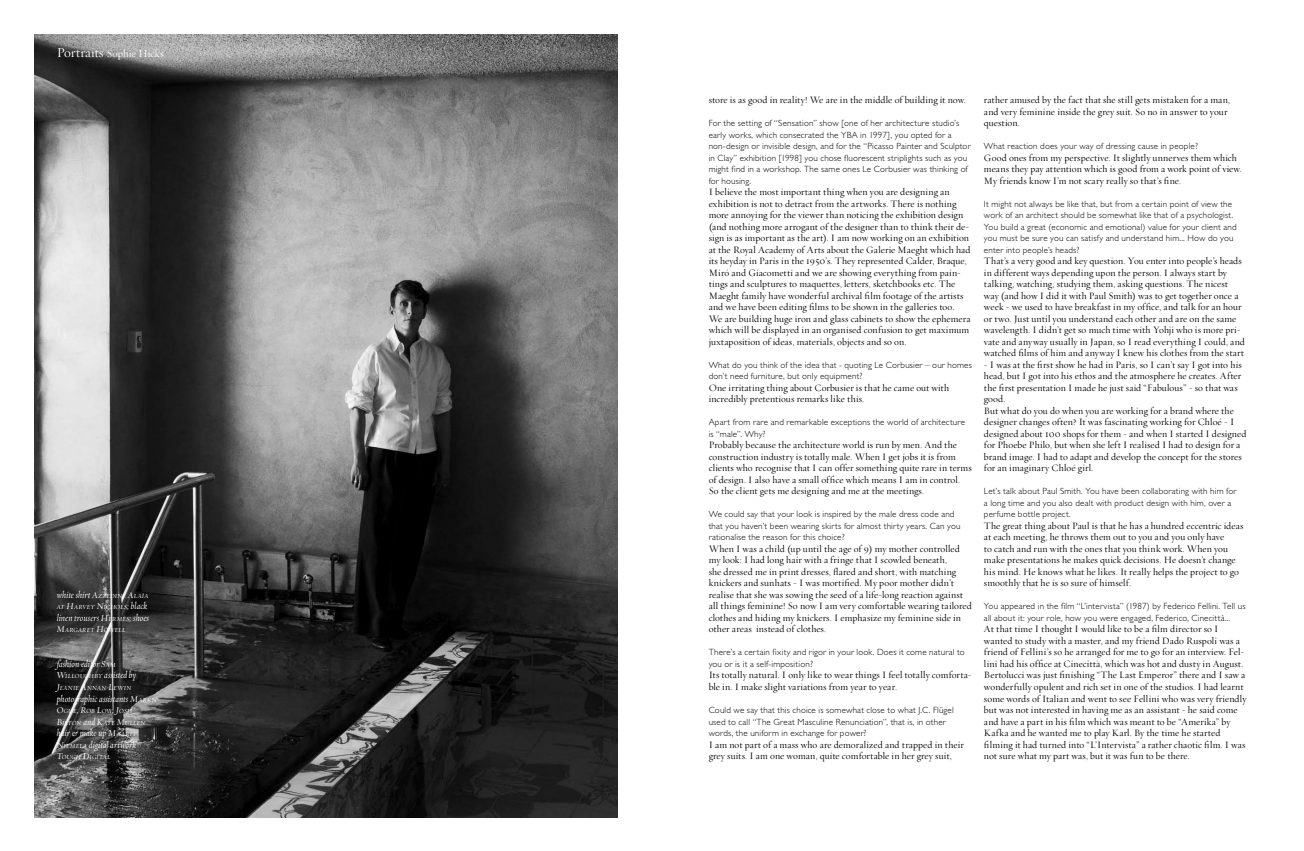
<style>
.page{position:relative;width:1304px;height:851px;background:#fff}
.page>*{position:absolute;margin:0;border:0;box-sizing:border-box;transform-origin:0 0}
.t1{font:11px "Requiem Display HTF Roman";letter-spacing:.005em;color:#fff}
.t2{font:10px/11.5px "Requiem Display HTF Roman";letter-spacing:.01em;color:#000}
.t3{font:10px/11.5px "Requiem Display HTF Italic";letter-spacing:.005em;color:#fff}
.t4{font:300 9px/11.5px "Gill Sans";letter-spacing:.02em;color:#000}
.t5{font:7px/11.5px "Requiem Display HTF Italic";letter-spacing:.005em;color:#fff}
.t6{font:7px "Requiem Display HTF Italic";letter-spacing:-.015em;color:#fff}
.s1{font-size:14px}
.s2{font-size:10px}
.s3{font-style:inherit}
.s4{font-size:7px}
</style>
<div class="page">
<img style="left:34px;top:35px;width:584px;height:782px">
<p class="t1" style="left:57px;top:47px;width:109px"><span class="s1">Portraits</span> Sophie Hicks</p>
<p class="t5" style="left:57px;top:590px;width:94px"><span class="s2">white shirt</span> <span class="s2">A</span>ZZEDINE <span class="s2">A</span>LAÏA<br>AT <span class="s2">H</span>ARVEY <span class="s2">N</span>ICHOLS<span class="s2">;</span> <span class="s2">black</span></p>
<p class="t3" style="left:57px;top:613px;width:94px">linen trousers <span class="s3">H</span><span class="s4">ERMÈS</span><span class="s3">;</span> shoes</p>
<p class="t5" style="left:57px;top:625px;width:70px"><span class="s2">M</span>ARGARET <span class="s2">H</span>OWELL</p>
<p class="t3" style="left:57px;top:659px;width:81px">fashion editor <span class="s3">S</span><span class="s4">AM<br></span><span class="s3">W</span><span class="s4">ILLOUGHB Y</span> assisted by</p>
<p class="t5" style="left:57px;top:682px;width:76px"><span class="s2">J</span>EANIE <span class="s2">A</span>NNAN<span class="s2">-L</span>EWIN</p>
<p class="t3" style="left:57px;top:693px;width:102px">photographic assistants <span class="s3">M</span><span class="s4">ARKN</span></p>
<p class="t5" style="left:57px;top:705px;width:90px"><span class="s2">O</span>GUE<span class="s2">, R</span>OB <span class="s2">L</span>OW<span class="s2">, J</span>OSH<br><span class="s2">B</span>ILTON <span class="s2">and</span> <span class="s2">K</span>ATE <span class="s2">M</span>ULLEN</p>
<p class="t3" style="left:57px;top:728px;width:81px">hair &amp; make up <span class="s3">M</span><span class="s4">AARIT<br></span><span class="s3">N</span><span class="s4">IEMELA</span> digital artwork</p>
<p class="t6" style="left:57px;top:753px;width:56px"><span class="s2">T</span>OUCH <span class="s2">D</span>IGITAL</p>
<p class="t2" style="left:709px;top:94px;width:259px">store is as good in reality! We are in the middle of building it now.</p>
<p class="t4" style="left:709px;top:117px;width:263px">For the setting of “Sensation” show [one of her architecture studio’s early works, which consecrated the YBA in 1997], you opted for a non-design or invisible design, and for the “Picasso Painter and Sculptor in Clay” exhibition [1998] you chose fluorescent striplights such as you might find in a workshop. The same ones Le Corbusier was thinking of for housing.</p>
<p class="t2" style="left:709px;top:186px;width:263px">I believe the most important thing when you are designing an exhibition is not to detract from the artworks. There is nothing more annoying for the viewer than noticing the exhibition design (and nothing more arrogant of the designer than to think their de&shy;sign is as important as the art). I am now working on an exhibition at the Royal Academy of Arts about the Galerie Maeght which had its heyday in Paris in the 1950’s. They represented Calder, Braque, Miró and Giacometti and we are showing everything from pain&shy;tings and sculptures to maquettes, letters, sketchbooks etc. The Maeght family have wonderful archival film footage of the artists and we have been editing films to be shown in the galleries too.<br>We are building huge iron and glass cabinets to show the ephemera which will be displayed in an organised confusion to get maximum juxtaposition of ideas, materials, objects and so on.</p>
<p class="t4" style="left:709px;top:359px;width:265px">What do you think of the idea that - quoting Le Corbusier – our homes don’t need furniture, but only equipment?</p>
<p class="t2" style="left:709px;top:382px;width:242px">One irritating thing about Corbusier is that he came out with incredibly pretentious remarks like this.</p>
<p class="t4" style="left:709px;top:416px;width:258px">Apart from rare and remarkable exceptions the world of architecture is “male”. Why?</p>
<p class="t2" style="left:709px;top:439px;width:265px">Probably because the architecture world is run by men. And the construction industry is totally male. When I get jobs it is from clients who recognise that I can offer something quite rare in terms of design. I also have a small office which means I am in control.<br>So the client gets me designing and me at the meetings.</p>
<p class="t4" style="left:709px;top:508px;width:253px">We could say that your look is inspired by the male dress code and that you haven’t been wearing skirts for almost thirty years. Can you rationalise the reason for this choice?</p>
<p class="t2" style="left:709px;top:543px;width:265px">When I was a child (up until the age of 9) my mother controlled my look: I had long hair with a fringe that I scowled beneath,<br>she dressed me in print dresses, flared and short, with matching knickers and sunhats - I was mortified. My poor mother didn’t realise that she was sowing the seed of a life-long reaction against all things feminine! So now I am very comfortable wearing tailored clothes and hiding my knickers. I emphasize my feminine side in other areas instead of clothes.</p>
<p class="t4" style="left:709px;top:646px;width:258px">There’s a certain fixity and rigor in your look. Does it come natural to you or is it a self-imposition?</p>
<p class="t2" style="left:709px;top:669px;width:264px">Its totally natural. I only like to wear things I feel totally comforta&shy;ble in. I make slight variations from year to year.</p>
<p class="t4" style="left:709px;top:704px;width:247px">Could we say that this choice is somewhat close to what J.C. Flügel used to call “The Great Masculine Renunciation”, that is, in other words, the uniform in exchange for power?</p>
<p class="t2" style="left:709px;top:738px;width:257px">I am not part of a mass who are demoralized and trapped in their grey suits. I am one woman, quite comfortable in her grey suit,</p>
<p class="t2" style="left:984px;top:94px;width:248px">rather amused by the fact that she still gets mistaken for a man, and very feminine inside the grey suit. So no in answer to your question.</p>
<p class="t4" style="left:984px;top:140px;width:215px">What reaction does your way of dressing cause in people?</p>
<p class="t2" style="left:984px;top:152px;width:259px">Good ones from my perspective. It slightly unnerves them which means they pay attention which is good from a work point of view.<br>My friends know I’m not scary really so that’s fine.</p>
<p class="t4" style="left:984px;top:198px;width:254px">It might not always be like that, but from a certain point of view the work of an architect should be somewhat like that of a psychologist.<br>You build a great (economic and emotional) value for your client and you must be sure you can satisfy and understand him... How do you enter into people’s heads?</p>
<p class="t2" style="left:984px;top:255px;width:262px">That’s a very good and key question. You enter into people’s heads in different ways depending upon the person. I always start by talking, watching, studying them, asking questions. The nicest way (and how I did it with Paul Smith) was to get together once a week - we used to have breakfast in my office, and talk for an hour or two. Just until you understand each other and are on the same wavelength. I didn’t get so much time with Yohji who is more pri&shy;vate and anyway usually in Japan, so I read everything I could, and watched films of him and anyway I knew his clothes from the start</p>
<p class="t2" style="left:984px;top:359px;width:264px">- I was at the first show he had in Paris, so I can’t say I got into his head, but I got into his ethos and the atmosphere he creates. After the first presentation I made he just said “Fabulous” - so that was good.<br>But what do you do when you are working for a brand where the designer changes often? It was fascinating working for Chloé - I designed about 100 shops for them - and when I started I designed for Phoebe Philo, but when she left I realised I had to design for a brand image. I had to adapt and develop the concept for the stores for an imaginary Chloé girl.</p>
<p class="t4" style="left:984px;top:485px;width:254px">Let’s talk about Paul Smith. You have been collaborating with him for a long time and you also dealt with product design with him, over a perfume bottle project.</p>
<p class="t2" style="left:984px;top:520px;width:261px">The great thing about Paul is that he has a hundred eccentric ideas at each meeting, he throws them out to you and you only have<br>to catch and run with the ones that you think work. When you make presentations he makes quick decisions. He doesn’t change his mind. He knows what he likes. It really helps the project to go smoothly that he is so sure of himself.</p>
<p class="t4" style="left:984px;top:600px;width:263px">You appeared in the film “L’intervista” (1987) by Federico Fellini. Tell us all about it: your role, how you were engaged, Federico, Cinecittà...</p>
<p class="t2" style="left:984px;top:623px;width:264px">At that time I thought I would like to be a film director so I wanted to study with a master, and my friend Dado Ruspoli was a friend of Fellini’s so he arranged for me to go for an interview. Fel&shy;lini had his office at Cinecittà, which was hot and dusty in August.<br>Bertolucci was just finishing “The Last Emperor” there and I saw a wonderfully opulent and rich set in one of the studios. I had learnt some words of Italian and went to see Fellini who was very friendly but was not interested in having me as an assistant - he said come and have a part in his film which was meant to be “Amerika” by Kafka and he wanted me to play Karl. By the time he started filming it had turned into “L’Intervista” a rather chaotic film. I was not sure what my part was, but it was fun to be there.</p>
</div>
